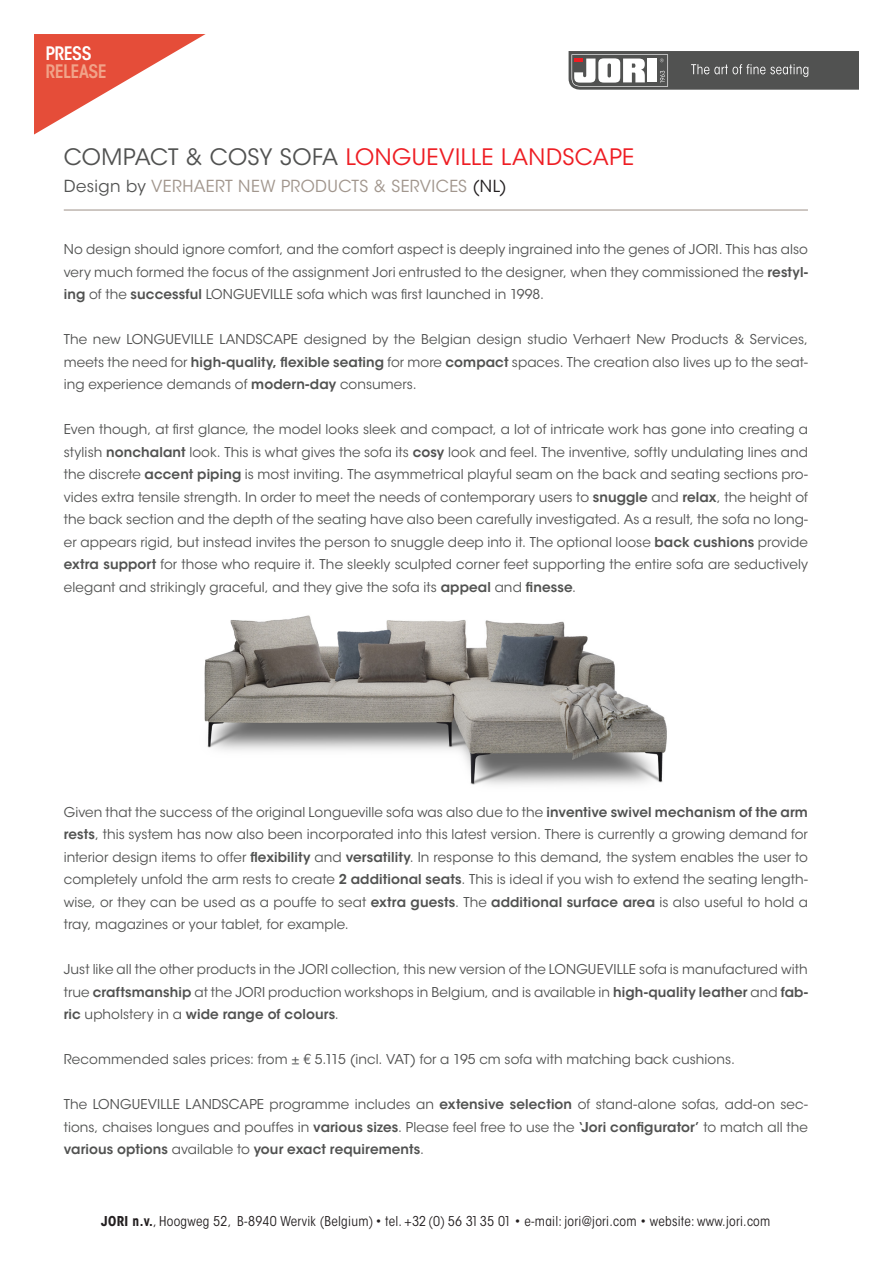
<style>
.page{position:relative;width:893px;height:1263px;background:#fff}
.page>*{position:absolute;margin:0;border:0;box-sizing:border-box;transform-origin:0 0}
.t1{font:22.5px "ITC Avant Garde Std";letter-spacing:.015em;color:#ee1d23}
.t2{font:600 condensed 18.45px "ITC Avant Garde Std";letter-spacing:-.03em;color:#f1a389}
.t3{font:600 condensed 18.45px "ITC Avant Garde Std";letter-spacing:-.03em;color:#fff}
.t4{font:16.5px "ITC Avant Garde Std";letter-spacing:.02em;color:#a1968d}
.t5{font:13.5px/22.5px "ITC Avant Garde Std";letter-spacing:.005em;color:#515251;text-align:justify}
.Standaard{font:condensed 13.5px "ITC Avant Garde Std";letter-spacing:.02em;color:#231f20}
.s1{color:#515251}
.s2{color:#231f20}
.s3{font-weight:600}
.s4{font-weight:700}
</style>
<div class="page">
<hr style="left:64px;top:209px;width:744px;height:2px;background:#a1968d">
<svg style="left:569px;top:51px;width:290px;height:39px;background:#717271"></svg>
<svg style="left:34px;top:34px;width:172px;height:101px"></svg>
<img style="left:204px;top:615px;width:463px;height:170px">
<p class="t3" style="left:45px;top:42px;width:48px">PRESS</p>
<p class="t2" style="left:45px;top:60px;width:63px">RELEASE</p>
<p class="t1" style="left:64px;top:144px;width:572px"><span class="s1">COMPACT &amp; COSY SOFA</span> LONGUEVILLE LANDSCAPE</p>
<p class="t4" style="left:64px;top:176px;width:444px"><span class="s1">Design by</span> VERHAERT NEW PRODUCTS &amp; SERVICES <span class="s2">(NL)</span></p>
<p class="t5" style="left:64px;top:238px;width:746px">No design should ignore comfort, and the comfort aspect is deeply ingrained into the genes of JORI. This has also very much formed the focus of the assignment Jori entrusted to the designer, when they commissioned the <span class="s3">restyl&shy;ing</span> of the <span class="s3">successful</span> LONGUEVILLE sofa which was first launched in 1998.</p>
<p class="t5" style="left:64px;top:328px;width:746px">The new LONGUEVILLE LANDSCAPE designed by the Belgian design studio Verhaert New Products &amp; Services, meets the need for <span class="s3">high-quality, flexible seating</span> for more <span class="s3">compact</span> spaces. The creation also lives up to the seat&shy;ing experience demands of <span class="s3">modern-day</span> consumers.</p>
<p class="t5" style="left:64px;top:418px;width:746px">Even though, at first glance, the model looks sleek and compact, a lot of intricate work has gone into creating a stylish <span class="s3">nonchalant</span> look. This is what gives the sofa its <span class="s3">cosy</span> look and feel. The inventive, softly undulating lines and the discrete <span class="s3">accent piping</span> is most inviting. The asymmetrical playful seam on the back and seating sections pro&shy;vides extra tensile strength. In order to meet the needs of contemporary users to <span class="s3">snuggle</span> and <span class="s3">relax</span>, the height of the back section and the depth of the seating have also been carefully investigated. As a result, the sofa no long&shy;er appears rigid, but instead invites the person to snuggle deep into it. The optional loose <span class="s3">back cushions</span> provide <span class="s3">extra support</span> for those who require it. The sleekly sculpted corner feet supporting the entire sofa are seductively elegant and strikingly graceful, and they give the sofa its <span class="s3">appeal</span> and <span class="s3">finesse</span>.</p>
<p class="t5" style="left:64px;top:801px;width:746px">Given that the success of the original Longueville sofa was also due to the <span class="s3">inventive swivel mechanism of the arm rests</span>, this system has now also been incorporated into this latest version. There is currently a growing demand for interior design items to offer <span class="s3">flexibility</span> and <span class="s3">versatility</span>. In response to this demand, the system enables the user to completely unfold the arm rests to create <span class="s3">2 additional seats</span>. This is ideal if you wish to extend the seating length&shy;wise, or they can be used as a pouffe to seat <span class="s3">extra guests</span>. The <span class="s3">additional surface area</span> is also useful to hold a tray, magazines or your tablet, for example.</p>
<p class="t5" style="left:64px;top:958px;width:746px">Just like all the other products in the JORI collection, this new version of the LONGUEVILLE sofa is manufactured with true <span class="s3">craftsmanship</span> at the JORI production workshops in Belgium, and is available in <span class="s3">high-quality leather</span> and <span class="s3">fab&shy;ric</span> upholstery in a <span class="s3">wide range of colours</span>.</p>
<p class="t5" style="left:64px;top:1048px;width:673px">Recommended sales prices: from ± € 5.115 (incl. VAT) for a 195 cm sofa with matching back cushions.</p>
<p class="t5" style="left:64px;top:1093px;width:746px">The LONGUEVILLE LANDSCAPE programme includes an <span class="s3">extensive selection</span> of stand-alone sofas, add-on sec&shy;tions, chaises longues and pouffes in <span class="s3">various sizes</span>. Please feel free to use the <span class="s3">‘Jori configurator’</span> to match all the <span class="s3">various options</span> available to <span class="s3">your exact requirements</span>.</p>
<p class="Standaard" style="left:101px;top:1213px;width:671px"><span class="s4">JORI n.v.</span>, Hoogweg 52, B-8940 Wervik (Belgium) • tel. +32 (0) 56 31 35 01 • e-mail: jori@jori.com • website: www.jori.com</p>
</div>
